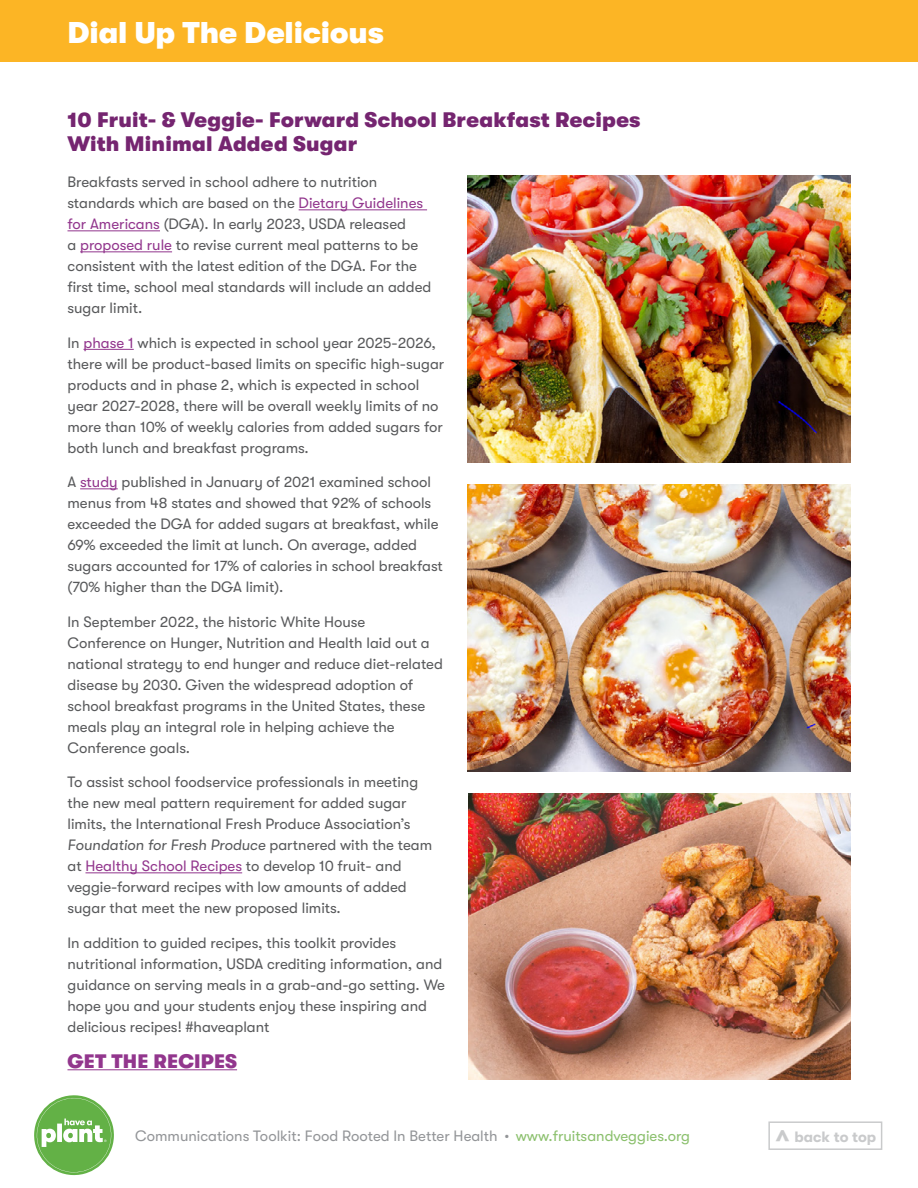
<style>
.page{position:relative;width:918px;height:1188px;background:#fff}
.page>*{position:absolute;margin:0;border:0;box-sizing:border-box;transform-origin:0 0}
.t1{font:900 30px "GT Walsheim Pro";color:#fff}
.t2{font:900 21px/24px "GT Walsheim Pro";letter-spacing:.01em;color:#752570}
.t3{font:900 19.5px "GT Walsheim Pro";letter-spacing:.01em;color:#92368d}
.t4{font:15px/21px "GT Walsheim";color:#58595b}
.t5{font:15px "GT Walsheim";color:#939598}
.t6{font:15px "GT Walsheim";color:#8bc06d}
.t7{font:700 15px "GT Walsheim";color:#939598}
.s1{color:#92368d}
.s2{font-style:italic}
.s3{font-size:27px}
</style>
<div class="page">
<svg style="left:34px;top:1095px;width:80px;height:80px"></svg>
<div style="left:768px;top:1121px;width:114px;height:29px;border:2px solid #939598"></div>
<div style="left:0;top:0;width:918px;height:62px;background:#fcb525"></div>
<hr style="left:299px;top:209px;width:128px;height:1px;background:#92368d">
<hr style="left:68px;top:230px;width:92px;height:1px;background:#92368d">
<hr style="left:80px;top:251px;width:92px;height:1px;background:#92368d">
<hr style="left:84px;top:349px;width:50px;height:1px;background:#92368d">
<hr style="left:80px;top:488px;width:38px;height:1px;background:#92368d">
<hr style="left:85px;top:872px;width:157px;height:1px;background:#92368d">
<hr style="left:68px;top:1069px;width:169px;height:1px;background:#92368d">
<img style="left:468px;top:176px;width:382px;height:286px">
<img style="left:468px;top:485px;width:382px;height:286px">
<img style="left:468px;top:793px;width:382px;height:287px">
<h1 class="t1" style="left:68px;top:16px;width:318px">Dial Up The Delicious</h1>
<h2 class="t2" style="left:68px;top:108px;width:575px">10 Fruit- &amp; Veggie- Forward School Breakfast Recipes<br>With Minimal Added Sugar</h2>
<p class="t4" style="left:68px;top:172px;width:365px">Breakfasts served in school adhere to nutrition standards which are based on the <span class="s1">Dietary Guidelines for Americans</span> (DGA). In early 2023, USDA released<br>a <span class="s1">proposed rule</span> to revise current meal patterns to be consistent with the latest edition of the DGA. For the first time, school meal standards will include an added sugar limit.</p>
<p class="t4" style="left:68px;top:332px;width:378px">In <span class="s1">phase 1</span> which is expected in school year 2025-2026, there will be product-based limits on specific high-sugar products and in phase 2, which is expected in school year 2027-2028, there will be overall weekly limits of no more than 10% of weekly calories from added sugars for both lunch and breakfast programs.</p>
<p class="t4" style="left:68px;top:472px;width:377px">A <span class="s1">study</span> published in January of 2021 examined school menus from 48 states and showed that 92% of schools exceeded the DGA for added sugars at breakfast, while 69% exceeded the limit at lunch. On average, added sugars accounted for 17% of calories in school breakfast (70% higher than the DGA limit).</p>
<p class="t4" style="left:68px;top:611px;width:377px">In September 2022, the historic White House Conference on Hunger, Nutrition and Health laid out a national strategy to end hunger and reduce diet-related disease by 2030. Given the widespread adoption of school breakfast programs in the United States, these meals play an integral role in helping achieve the Conference goals.</p>
<p class="t4" style="left:68px;top:772px;width:366px">To assist school foodservice professionals in meeting the new meal pattern requirement for added sugar limits, the International Fresh Produce Association’s <span class="s2">Foundation for Fresh Produce</span> partnered with the team at <span class="s1">Healthy School Recipes</span> to develop 10 fruit- and veggie-forward recipes with low amounts of added sugar that meet the new proposed limits.</p>
<p class="t4" style="left:68px;top:932px;width:379px">In addition to guided recipes, this toolkit provides nutritional information, USDA crediting information, and guidance on serving meals in a grab-and-go setting. We hope you and your students enjoy these inspiring and delicious recipes! #haveaplant</p>
<h3 class="t3" style="left:68px;top:1050px;width:171px">GET THE RECIPES</h3>
<p class="t5" style="left:135px;top:1128px;width:364px">Communications Toolkit: Food Rooted In Better Health</p>
<p class="t6" style="left:505px;top:1128px;width:186px"><sup>●</sup> www.fruitsandveggies.org</p>
<p class="t7" style="left:775px;top:1128px;width:103px"><span class="s3">^</span> back to top</p>
</div>
